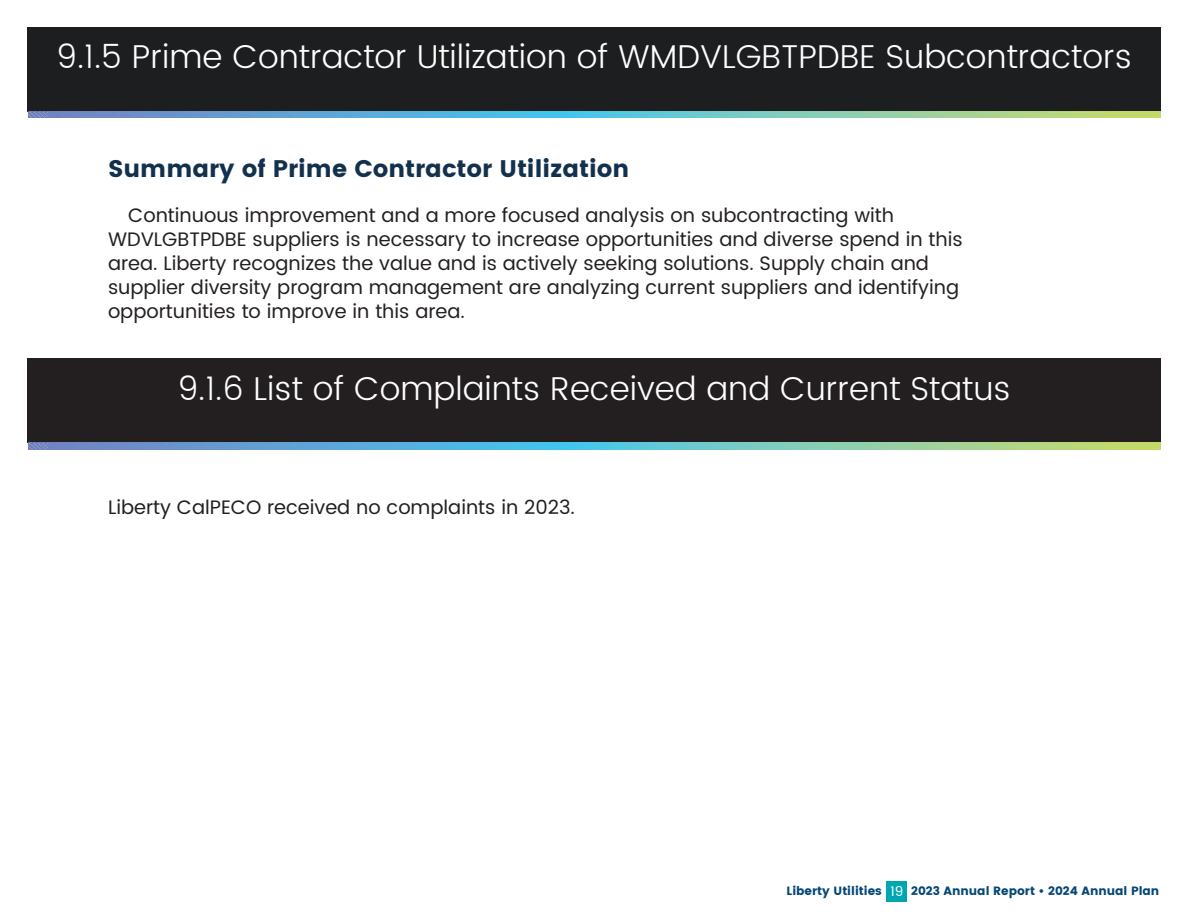
<style>
.page{position:relative;width:1188px;height:918px;background:#fff}
.page>*{position:absolute;margin:0;border:0;box-sizing:border-box;transform-origin:0 0}
.t1{font:300 33px "Poppins";color:#fff}
.t2{font:700 24px "Poppins";color:#13314d}
.t3{font:19.5px/24px "Poppins";color:#231f20}
.t4{font:700 12px "Poppins";color:#054776}
.s1{font-weight:400;font-size:13.5px;color:#fff}
</style>
<div class="page">
<div style="left:886px;top:881px;width:20px;height:20px;background:#00a7b0"></div>
<div style="left:27px;top:27px;width:1134px;height:84px;background:#1d1e1f"></div>
<svg style="left:28px;top:111px;width:1133px;height:7px;background:#76babe"></svg>
<div style="left:27px;top:358px;width:1134px;height:85px;background:#231f20"></div>
<svg style="left:28px;top:443px;width:1133px;height:7px;background:#76babe"></svg>
<p class="t1" style="left:56px;top:33px;width:1077px">9.1.5 Prime Contractor Utilization of WMDVLGBTPDBE Subcontractors</p>
<p class="t2" style="left:108px;top:155px;width:523px">Summary of Prime Contractor Utilization</p>
<p class="t3" style="left:108px;top:204px;width:856px;text-indent:20px">Continuous improvement and a more focused analysis on subcontracting with WDVLGBTPDBE suppliers is necessary to increase opportunities and diverse spend in this area. Liberty recognizes the value and is actively seeking solutions. Supply chain and supplier diversity program management are analyzing current suppliers and identifying opportunities to improve in this area.</p>
<p class="t1" style="left:177px;top:365px;width:835px">9.1.6 List of Complaints Received and Current Status</p>
<p class="t3" style="left:108px;top:496px;width:469px">Liberty CalPECO received no complaints in 2023.</p>
<p class="t4" style="left:787px;top:884px;width:374px">Liberty Utilities <span class="s1">19</span> 2023 Annual Report • 2024 Annual Plan</p>
</div>
